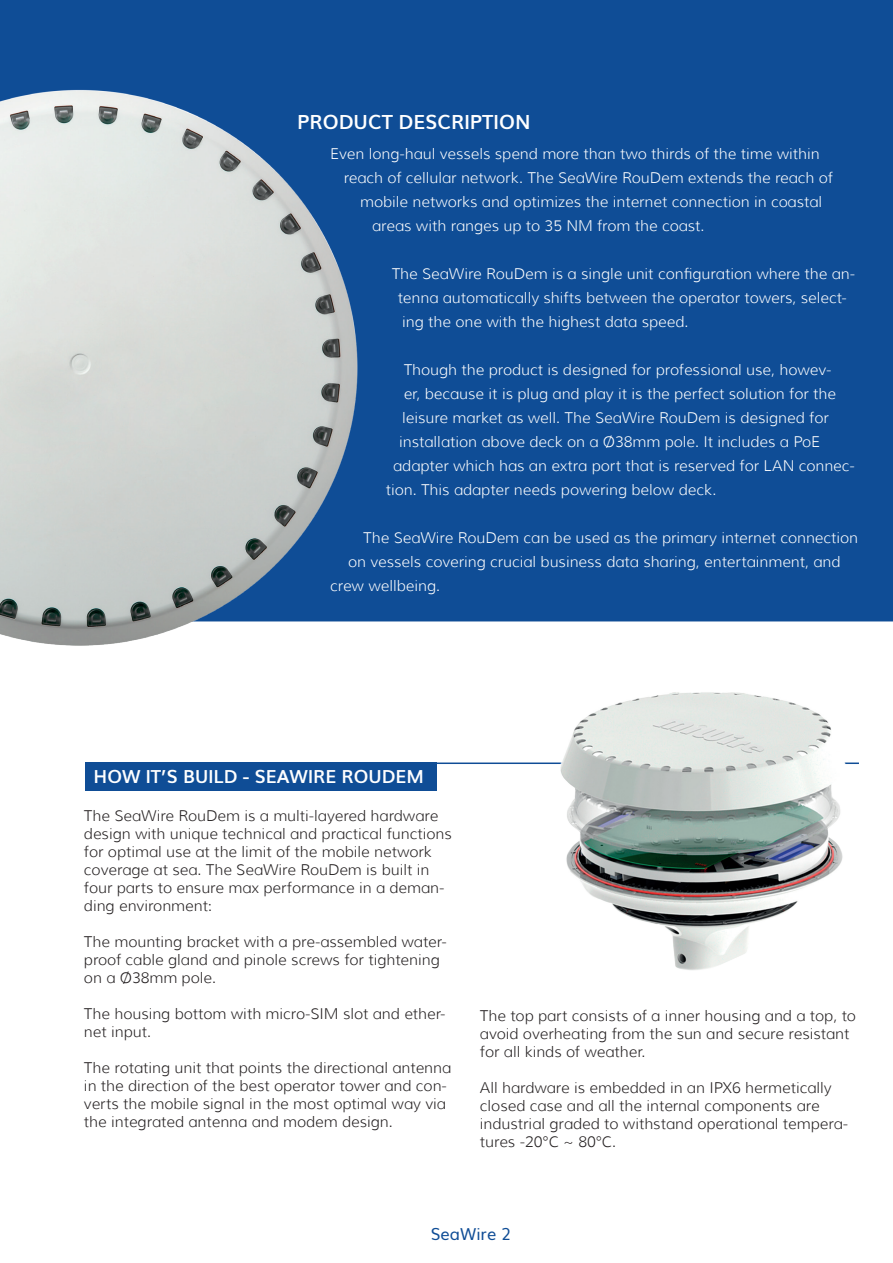
<style>
.page{position:relative;width:893px;height:1263px;background:#fff}
.page>*{position:absolute;margin:0;border:0;box-sizing:border-box;transform-origin:0 0}
.t1{font:700 19.5px "Muli";color:#fff}
.t2{font:700 18px "Muli";color:#fff}
.t3{font:16.5px "Muli";color:#0f4d96}
.t4{font:300 15px/18px "Muli";color:#231f20}
.t5{font:300 15px/24px "Muli";color:#fff}
</style>
<div class="page">
<div style="left:0;top:0;width:893px;height:621px;background:#0f4d96"></div>
<div style="left:264px;top:106px;width:352px;height:75px;background:#0f4d96"></div>
<hr style="left:54px;top:353px;width:785px;height:2px;background:#0f4d96">
<hr style="left:54px;top:54px;width:785px;height:2px;background:#0f4d96">
<div style="left:85px;top:762px;width:352px;height:29px;background:#0f4d96"></div>
<hr style="left:85px;top:762px;width:774px;height:2px;background:#0f4d96">
<img style="left:0;top:50px;width:405px;height:596px">
<img style="left:540px;top:692px;width:319px;height:278px">
<h1 class="t1" style="left:297px;top:107px;width:235px">PRODUCT DESCRIPTION</h1>
<p class="t5" style="left:330px;top:141px;width:491px">Even long-haul vessels spend more than two thirds of the time within</p>
<p class="t5" style="left:344px;top:165px;width:491px">reach of cellular network. The SeaWire RouDem extends the reach of</p>
<p class="t5" style="left:360px;top:189px;width:463px">mobile networks and optimizes the internet connection in coastal</p>
<p class="t5" style="left:372px;top:213px;width:334px">areas with ranges up to 35 NM from the coast.</p>
<p class="t5" style="left:398px;top:261px;width:459px;text-indent:-6px">The SeaWire RouDem is a single unit configuration where the an&shy;tenna automatically shifts between the operator towers, select&shy;ing the one with the highest data speed.</p>
<p class="t5" style="left:404px;top:357px;width:429px">Though the product is designed for professional use, howev-</p>
<p class="t5" style="left:404px;top:381px;width:434px">er, because it is plug and play it is the perfect solution for the</p>
<p class="t5" style="left:402px;top:405px;width:428px">leisure market as well. The SeaWire RouDem is designed for</p>
<p class="t5" style="left:399px;top:429px;width:422px">installation above deck on a Ø38mm pole. It includes a PoE</p>
<p class="t5" style="left:393px;top:453px;width:463px">adapter which has an extra port that is reserved for LAN connec-</p>
<p class="t5" style="left:386px;top:477px;width:332px">tion. This adapter needs powering below deck.</p>
<p class="t5" style="left:363px;top:525px;width:496px">The SeaWire RouDem can be used as the primary internet connection</p>
<p class="t5" style="left:348px;top:549px;width:494px">on vessels covering crucial business data sharing, entertainment, and</p>
<p class="t5" style="left:330px;top:573px;width:111px">crew wellbeing.</p>
<p class="t2" style="left:94px;top:762px;width:332px">HOW IT’S BUILD - SEAWIRE ROUDEM</p>
<p class="t4" style="left:84px;top:806px;width:369px">The SeaWire RouDem is a multi-layered hardware design with unique technical and practical functions for optimal use at the limit of the mobile network coverage at sea. The SeaWire RouDem is built in four parts to ensure max performance in a deman&shy;ding environment:</p>
<p class="t4" style="left:84px;top:932px;width:364px">The mounting bracket with a pre-assembled water&shy;proof cable gland and pinole screws for tightening on a Ø38mm pole.</p>
<p class="t4" style="left:84px;top:1004px;width:363px">The housing bottom with micro-SIM slot and ether&shy;net input.</p>
<p class="t4" style="left:84px;top:1058px;width:369px">The rotating unit that points the directional antenna in the direction of the best operator tower and con&shy;verts the mobile signal in the most optimal way via the integrated antenna and modem design.</p>
<p class="t4" style="left:480px;top:1007px;width:378px">The top part consists of a inner housing and a top, to avoid overheating from the sun and secure resistant for all kinds of weather.</p>
<p class="t4" style="left:480px;top:1079px;width:370px">All hardware is embedded in an IPX6 hermetically closed case and all the internal components are industrial graded to withstand operational tempera&shy;tures -20°C ~ 80°C.</p>
<p class="t3" style="left:431px;top:1220px;width:82px">SeaWire 2</p>
</div>
